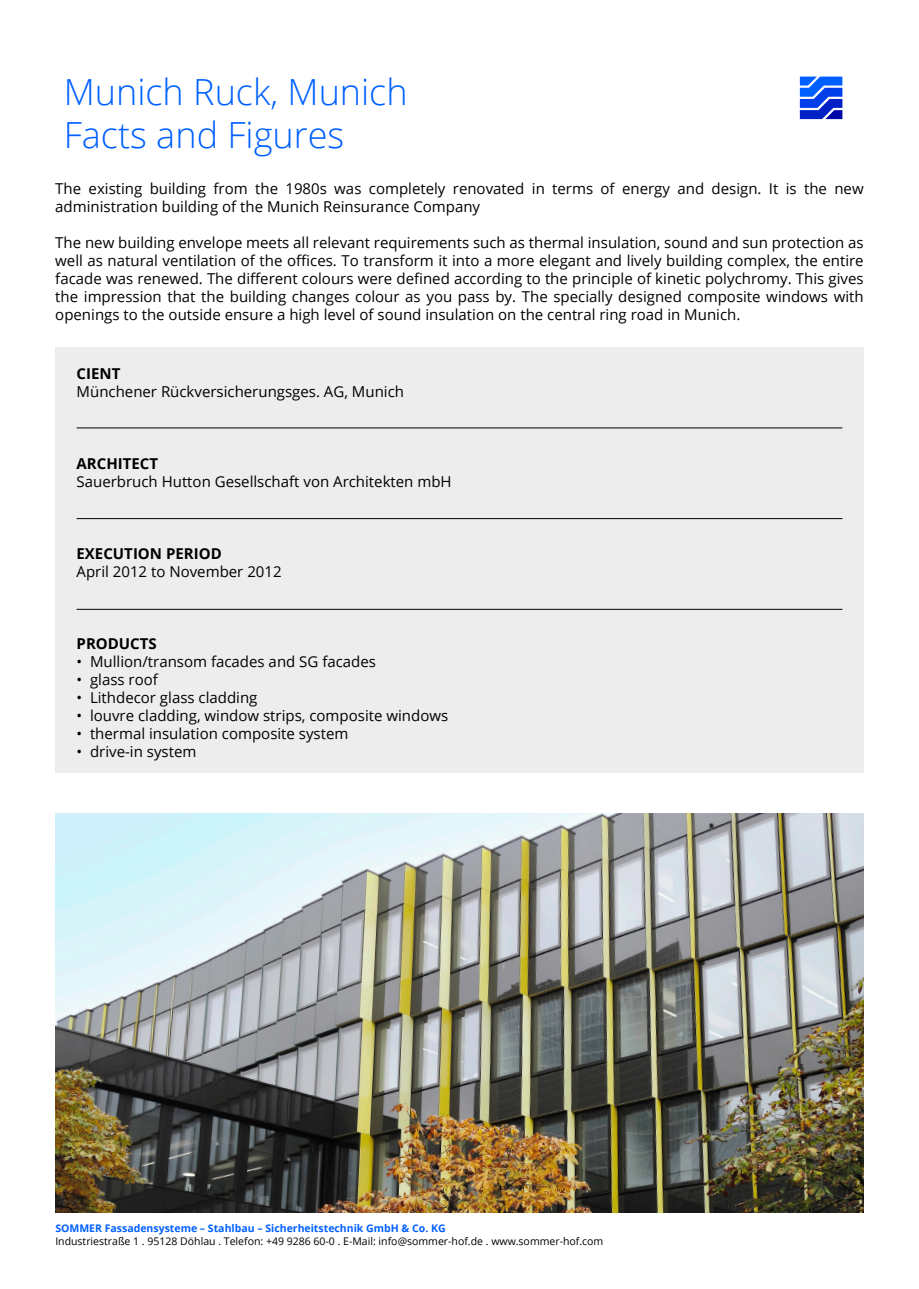
<style>
.page{position:relative;width:919px;height:1289px;background:#fff}
.page>*{position:absolute;margin:0;border:0;box-sizing:border-box;transform-origin:0 0}
.t1{font:300 36px/43.2px "Open Sans";color:#0060ff}
.t2{font:15px/18px "Open Sans";color:#000}
.t3{font:700 15px "Open Sans";color:#000}
.t4{font:10.5px "Open Sans";color:#000}
.t5{font:700 10.5px "Open Sans";color:#0060ff}
</style>
<div class="page">
<img style="left:55px;top:813px;width:808px;height:399px">
<div style="left:55px;top:347px;width:808px;height:426px;background:#ededed"></div>
<hr style="left:77px;top:427px;width:765px;height:1px;background:#000">
<hr style="left:77px;top:518px;width:765px;height:1px;background:#000">
<hr style="left:77px;top:609px;width:765px;height:1px;background:#000">
<svg style="left:799px;top:77px;width:43px;height:42px;background:#3163e7"></svg>
<h1 class="t1" style="left:64px;top:69px;width:345px">Munich Ruck, Munich<br>Facts and Figures</h1>
<p class="t2" style="left:55px;top:179px;width:809px">The existing building from the 1980s was completely renovated in terms of energy and design. It is the new administration building of the Munich Reinsurance Company</p>
<p class="t2" style="left:55px;top:233px;width:809px;text-align:justify">The new building envelope meets all relevant requirements such as thermal insulation, sound and sun protection as well as natural ventilation of the offices. To transform it into a more elegant and lively building complex, the entire facade was renewed. The different colours were defined according to the principle of kinetic polychromy. This gives the impression that the building changes colour as you pass by. The specially designed composite windows with openings to the outside ensure a high level of sound insulation on the central ring road in Munich.</p>
<p class="t3" style="left:77px;top:363px;width:45px">CIENT</p>
<p class="t2" style="left:77px;top:382px;width:329px">Münchener Rückversicherungsges. AG, Munich</p>
<p class="t3" style="left:77px;top:453px;width:83px">ARCHITECT</p>
<p class="t2" style="left:77px;top:472px;width:376px">Sauerbruch Hutton Gesellschaft von Architekten mbH</p>
<p class="t3" style="left:77px;top:543px;width:147px">EXECUTION PERIOD</p>
<p class="t2" style="left:77px;top:562px;width:206px">April 2012 to November 2012</p>
<p class="t3" style="left:77px;top:633px;width:82px">PRODUCTS</p>
<p class="t2" style="left:77px;top:652px;width:301px">• Mullion/transom facades and SG facades</p>
<p class="t2" style="left:77px;top:670px;width:83px">• glass roof</p>
<p class="t2" style="left:77px;top:688px;width:182px">• Lithdecor glass cladding</p>
<p class="t2" style="left:77px;top:706px;width:373px">• louvre cladding, window strips, composite windows</p>
<p class="t2" style="left:77px;top:724px;width:273px">• thermal insulation composite system</p>
<p class="t2" style="left:77px;top:742px;width:121px">• drive-in system</p>
<p class="t5" style="left:55px;top:1220px;width:392px">SOMMER Fassadensysteme – Stahlbau – Sicherheitstechnik GmbH &amp; Co. KG</p>
<p class="t4" style="left:55px;top:1233px;width:549px">Industriestraße 1 . 95128 Döhlau . Telefon: +49 9286 60-0 . E-Mail: info@sommer-hof.de . www.sommer-hof.com</p>
</div>
